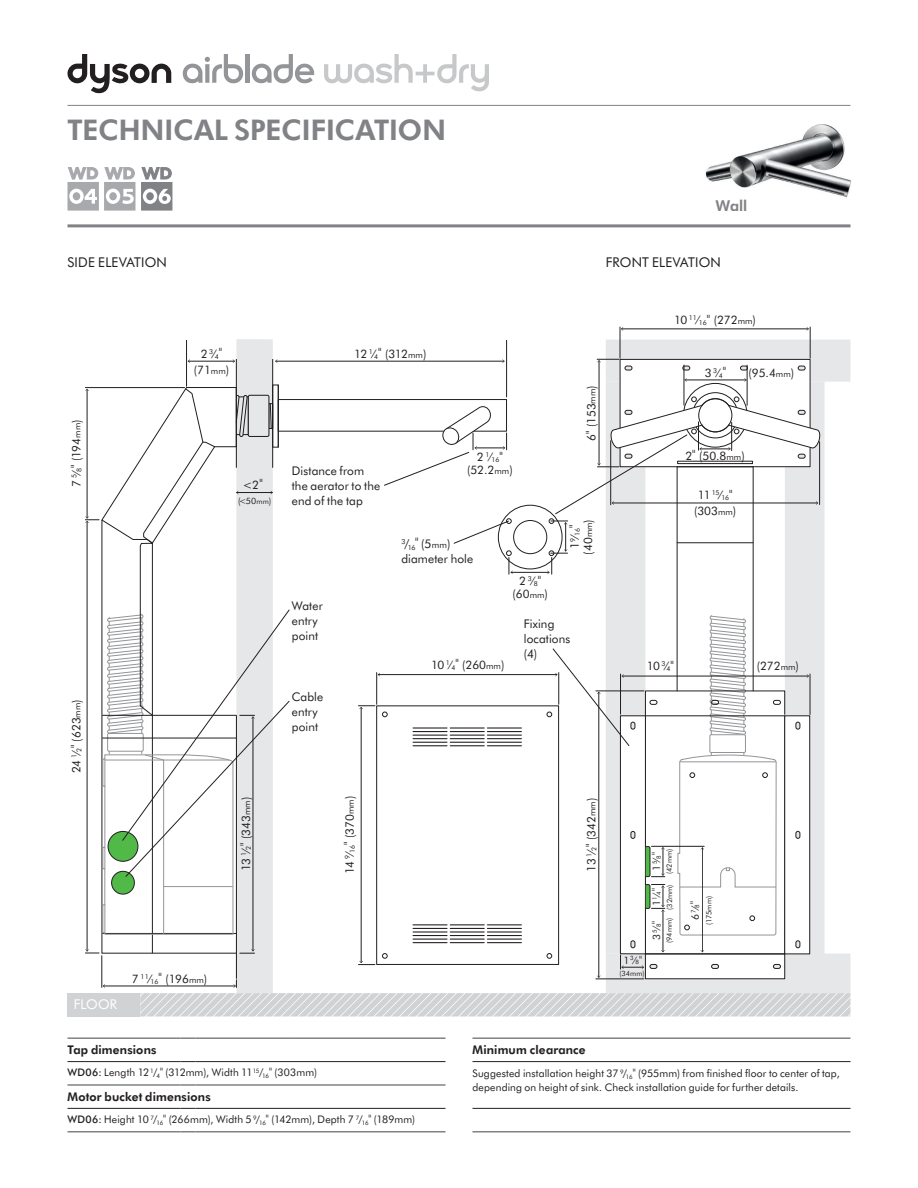
<style>
.page{position:relative;width:918px;height:1188px;background:#fff}
.page>*{position:absolute;margin:0;border:0;box-sizing:border-box;transform-origin:0 0}
.t1{font:800 28.5px "Futura B Tfor Dyson";letter-spacing:.005em;color:#808285}
.t2{font:800 15px "Futura B Tfor Dyson";color:#808285}
.t3{font:13.5px "Futura B Tfor Dyson";letter-spacing:.015em;color:#231f20}
.t4{font:13.5px "Futura B Tfor Dyson";letter-spacing:.01em;color:#fff}
.t5{font:12px/15px "Futura B Tfor Dyson";letter-spacing:.015em;color:#231f20}
.t6{font:800 12px "Futura B Tfor Dyson";letter-spacing:.015em;color:#231f20}
.t7{font:11.7px/13.2px "Futura BT";color:#231f20;text-align:center}
.t8{font:10.5px/14.2px "Futura B Tfor Dyson";letter-spacing:.015em;color:#231f20}
.t9{font:10.2px "Futura BT";color:#231f20}
.t10{font:8.7px "Futura BT";color:#231f20}
.t11{font:7.35px "Futura BT";color:#231f20}
.s1{font-size:8.7px}
.s2{font-size:7.35px}
.s3{font-size:9px}
.s4{font-size:6.75px}
.s5{font-size:6px}
.s6{font-weight:500}
</style>
<div class="page">
<hr style="left:622px;top:329px;width:186px;height:1px;background:#231f20">
<hr style="left:620px;top:327px;width:1px;height:31px;background:#231f20">
<hr style="left:810px;top:327px;width:1px;height:31px;background:#231f20">
<div style="left:68px;top:993px;width:72px;height:24px;background:#d1d2d4"></div>
<svg style="left:141px;top:167px;width:31px;height:44px"></svg>
<svg style="left:68px;top:167px;width:67px;height:44px"></svg>
<img style="left:705px;top:124px;width:147px;height:74px">
<svg style="left:183px;top:54px;width:60px;height:29px"></svg>
<div style="left:245px;top:54px;width:5px;height:29px;background:#939598"></div>
<svg style="left:252px;top:54px;width:62px;height:29px"></svg>
<svg style="left:67px;top:54px;width:104px;height:40px"></svg>
<svg style="left:324px;top:54px;width:165px;height:37px"></svg>
<hr style="left:67px;top:105px;width:783px;height:1px;background:#808285">
<hr style="left:68px;top:224px;width:782px;height:3px;background:#808285">
<svg style="left:85px;top:339px;width:766px;height:678px"></svg>
<hr style="left:68px;top:1037px;width:113px;height:2px;background:#808285">
<svg style="left:181px;top:1037px;width:14px;height:2px"></svg>
<hr style="left:195px;top:1037px;width:94px;height:2px;background:#808285">
<hr style="left:289px;top:1037px;width:157px;height:2px;background:#808285">
<hr style="left:68px;top:1084px;width:113px;height:2px;background:#808285">
<svg style="left:181px;top:1084px;width:14px;height:2px"></svg>
<hr style="left:195px;top:1084px;width:94px;height:2px;background:#808285">
<hr style="left:289px;top:1084px;width:157px;height:2px;background:#808285">
<hr style="left:68px;top:1061px;width:113px;height:1px;background:#231f20">
<svg style="left:181px;top:1061px;width:14px;height:1px"></svg>
<hr style="left:195px;top:1061px;width:94px;height:1px;background:#231f20">
<hr style="left:289px;top:1061px;width:157px;height:1px;background:#231f20">
<hr style="left:68px;top:1108px;width:113px;height:1px;background:#231f20">
<svg style="left:181px;top:1108px;width:14px;height:1px"></svg>
<hr style="left:195px;top:1108px;width:94px;height:1px;background:#231f20">
<hr style="left:289px;top:1108px;width:157px;height:1px;background:#231f20">
<hr style="left:68px;top:1131px;width:113px;height:2px;background:#808285">
<svg style="left:181px;top:1131px;width:14px;height:2px"></svg>
<hr style="left:195px;top:1131px;width:94px;height:2px;background:#808285">
<hr style="left:289px;top:1131px;width:157px;height:2px;background:#808285">
<hr style="left:472px;top:1061px;width:378px;height:1px;background:#231f20">
<hr style="left:472px;top:1108px;width:378px;height:1px;background:#231f20">
<hr style="left:472px;top:1037px;width:378px;height:2px;background:#808285">
<hr style="left:472px;top:1131px;width:378px;height:2px;background:#808285">
<h1 class="t1" style="left:67px;top:110px;width:380px">TECHNICAL SPECIFICATION</h1>
<p class="t2" style="left:715px;top:195px;width:34px">Wall</p>
<p class="t3" style="left:68px;top:253px;width:101px">SIDE ELEVATION</p>
<p class="t3" style="left:606px;top:253px;width:117px">FRONT ELEVATION</p>
<p class="t7" style="left:69px;top:487px;width:69px;rotate:-90deg">7 <sup>5</sup>⁄<sub>8</sub>" (194<span class="s1">mm</span>)</p>
<p class="t7" style="left:194px;top:345px;width:37px;line-height:16px">2 <sup>3</sup>⁄<sub>4</sub>" (71<span class="s1">mm</span>)</p>
<p class="t7" style="left:243px;top:478px;width:21px">&lt;2"</p>
<p class="t10" style="left:238px;top:495px;width:35px">(&lt;50<span class="s2">mm</span>)</p>
<p class="t7" style="left:69px;top:773px;width:76px;rotate:-90deg">24 <sup>1</sup>⁄<sub>2</sub>" (623<span class="s1">mm</span>)</p>
<p class="t7" style="left:239px;top:871px;width:76px;rotate:-90deg">13 <sup>1</sup>⁄<sub>2</sub>" (343<span class="s1">mm</span>)</p>
<p class="t4" style="left:74px;top:995px;width:45px">FLOOR</p>
<p class="t7" style="left:132px;top:971px;width:77px">7 <sup>11</sup>⁄<sub>16</sub>" (196<span class="s1">mm</span>)</p>
<p class="t7" style="left:354px;top:347px;width:74px">12 <sup>1</sup>⁄<sub>4</sub>" (312<span class="s1">mm</span>)</p>
<p class="t5" style="left:292px;top:463px;width:90px">Distance from the aerator to the end of the tap</p>
<p class="t7" style="left:312px;top:463px;width:47px">(52.2<span class="s1">mm</span>)</p>
<p class="t7" style="left:467px;top:450px;width:47px">2 <sup>1</sup>⁄<sub>16</sub>" (52.2<span class="s1">mm</span>)</p>
<p class="t5" style="left:401px;top:536px;width:73px"><sup>3</sup>/<sub>16</sub>" (5<span class="s3">mm</span>) diameter hole</p>
<p class="t7" style="left:584px;top:441px;width:57px;rotate:-90deg">6" (153<span class="s1">mm</span>)</p>
<p class="t7" style="left:568px;top:555px;width:37px;rotate:-90deg">1<sup>9</sup>⁄<sub>16</sub>" (40<span class="s1">mm</span>)</p>
<p class="t7" style="left:674px;top:313px;width:83px">10 <sup>11</sup>⁄<sub>16</sub>" (272<span class="s1">mm</span>)</p>
<p class="t7" style="left:705px;top:366px;width:23px">3 <sup>3</sup>⁄<sub>4</sub>"</p>
<p class="t7" style="left:749px;top:366px;width:47px">(95.4<span class="s1">mm</span>)</p>
<p class="t7" style="left:685px;top:448px;width:61px">2" (50.8<span class="s1">mm</span>)</p>
<p class="t7" style="left:694px;top:487px;width:44px;line-height:16px">11<sup>15</sup>⁄<sub>16</sub>" (303<span class="s1">mm</span>)</p>
<p class="t5" style="left:292px;top:598px;width:33px">Water entry point</p>
<p class="t5" style="left:292px;top:689px;width:33px">Cable entry point</p>
<p class="t7" style="left:343px;top:874px;width:80px;rotate:-90deg">14 <sup>9</sup>⁄<sub>16</sub>" (370<span class="s1">mm</span>)</p>
<p class="t7" style="left:513px;top:574px;width:37px">2 <sup>3</sup>⁄<sub>8</sub>" (60<span class="s1">mm</span>)</p>
<p class="t5" style="left:524px;top:615px;width:48px">Fixing locations (4)</p>
<p class="t7" style="left:431px;top:658px;width:75px">10 <sup>1</sup>⁄<sub>4</sub>" (260<span class="s1">mm</span>)</p>
<p class="t7" style="left:647px;top:659px;width:28px">10 <sup>3</sup>⁄<sub>4</sub>"</p>
<p class="t7" style="left:757px;top:659px;width:74px">(272<span class="s1">mm</span>) 10 <sup>3</sup>⁄<span class="s4">4</span>"</p>
<p class="t7" style="left:584px;top:872px;width:75px;rotate:-90deg">13 <sup>1</sup>⁄<sub>2</sub>" (342<span class="s1">mm</span>)</p>
<p class="t11" style="left:664px;top:874px;width:27px;rotate:-90deg">(42mm)</p>
<p class="t9" style="left:650px;top:871px;width:20px;rotate:-90deg">1<sup>5</sup>⁄<span class="s5">8</span>"</p>
<p class="t11" style="left:664px;top:943px;width:60px;rotate:-90deg">(94mm) (32mm)</p>
<p class="t9" style="left:650px;top:906px;width:19px;rotate:-90deg">1<sup>1</sup>⁄<span class="s5">4</span>"</p>
<p class="t9" style="left:650px;top:940px;width:20px;rotate:-90deg">3 <sup>5</sup>⁄<span class="s5">8</span>"</p>
<p class="t9" style="left:624px;top:953px;width:20px">1<sup>3</sup>⁄<span class="s5">8</span>"</p>
<p class="t11" style="left:620px;top:968px;width:27px">(34mm)</p>
<p class="t9" style="left:688px;top:920px;width:20px;rotate:-90deg">6 <sup>7</sup>⁄<span class="s5">8</span>"</p>
<p class="t11" style="left:704px;top:925px;width:31px;rotate:-90deg">(175mm)</p>
<p class="t6" style="left:68px;top:1041px;width:91px">Tap dimensions</p>
<p class="t8" style="left:68px;top:1065px;width:251px"><span class="s6">WD06:</span> Length 12<sup>1</sup>/<sub>4</sub>" (312mm), Width 11<sup>15</sup>/<sub>16</sub>" (303mm)</p>
<p class="t6" style="left:68px;top:1088px;width:145px">Motor bucket dimensions</p>
<p class="t8" style="left:68px;top:1112px;width:349px"><span class="s6">WD06:</span> Height 10 <sup>7</sup>/<sub>16</sub>" (266mm), Width 5 <sup>9</sup>/<sub>16</sub>" (142mm), Depth 7 <sup>7</sup>/<sub>16</sub>" (189mm)</p>
<p class="t6" style="left:472px;top:1041px;width:115px">Minimum clearance</p>
<p class="t8" style="left:472px;top:1066px;width:369px">Suggested installation height 37 <sup>9</sup>/<sub>16</sub>" (955mm) from finished floor to center of tap, depending on height of sink. Check installation guide for further details.</p>
</div>
